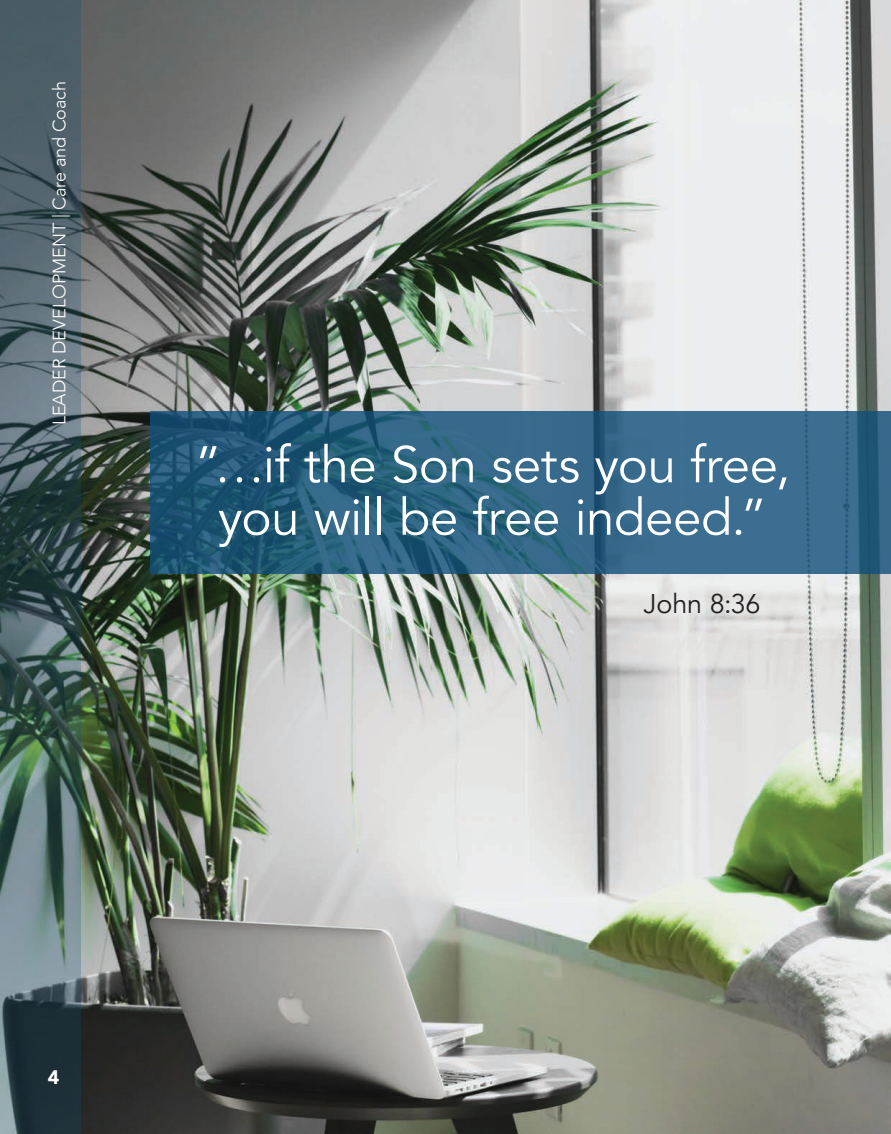
<style>
.page{position:relative;width:891px;height:1134px;background:#fff}
.page>*{position:absolute;margin:0;border:0;box-sizing:border-box;transform-origin:0 0}
.t1{font:51px/52.5px "Avenir";letter-spacing:-.01em;color:#fff;text-align:center}
.t2{font:27px "Avenir";letter-spacing:-.005em;color:#231f20}
.t3{font:900 19.5px "Avenir";color:#fff}
.t4{font:300 18px "Avenir";color:#fff}
</style>
<div class="page">
<img style="left:81px;top:0;width:810px;height:1134px">
<svg style="left:0;top:0;width:81px;height:1134px;background:#4c6065"></svg>
<svg style="left:150px;top:411px;width:741px;height:162px;background:#2e6383"></svg>
<p class="t4" style="left:49px;top:425px;width:346px;rotate:-90deg">LEADER DEVELOPMENT | Care and Coach</p>
<p class="t1" style="left:195px;top:439px;width:596px">”…if the Son sets you free, you will be free indeed.”</p>
<p class="t2" style="left:644px;top:588px;width:118px">John 8:36</p>
<p class="t3" style="left:48px;top:1061px;width:13px">4</p>
</div>
